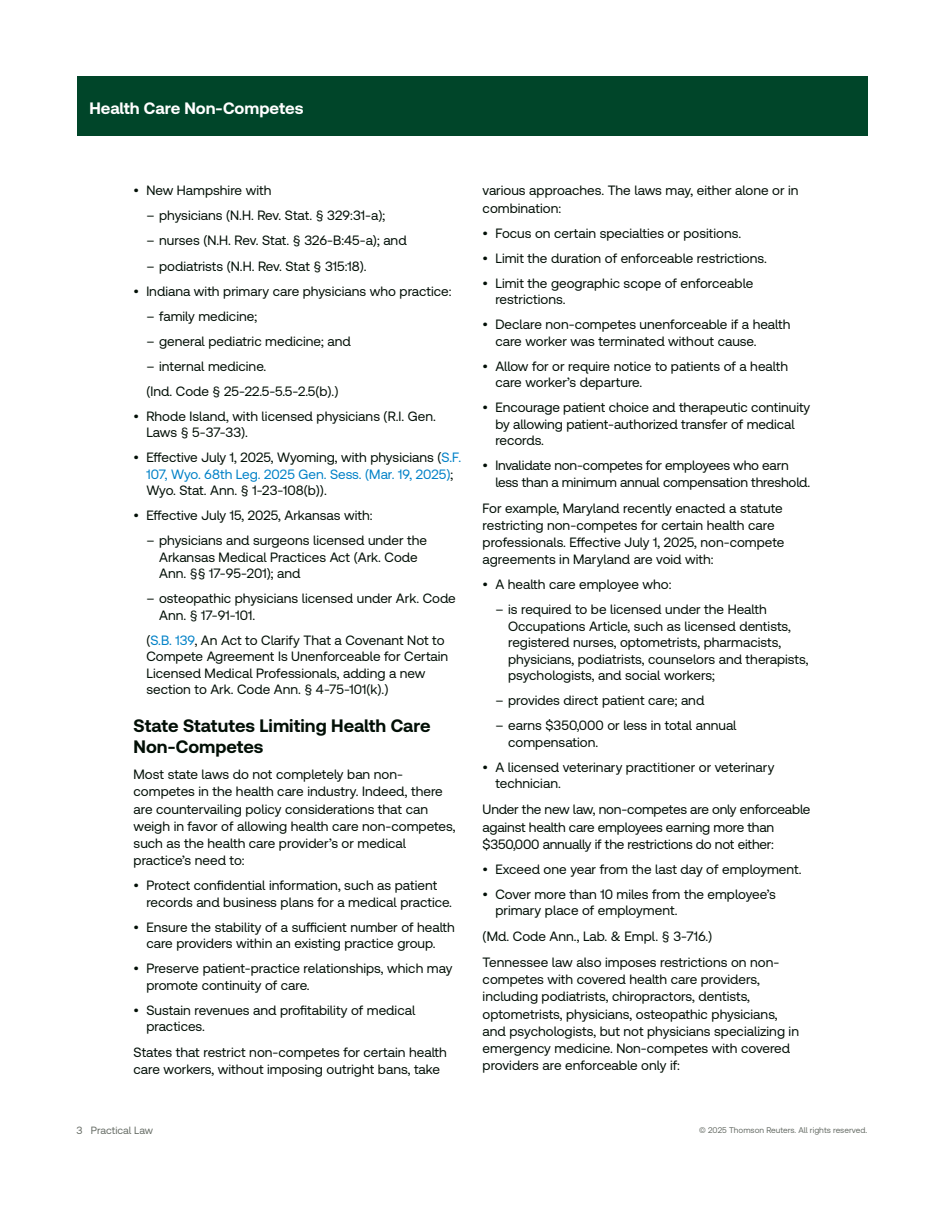
<style>
.page{position:relative;width:944px;height:1214px;background:#fff}
.page>*{position:absolute;margin:0;border:0;box-sizing:border-box;transform-origin:0 0}
.t1{font:700 18px/21px "Clario";color:#020f06}
.t2{font:700 16.5px "Clario";color:#fff}
.t3{font:13.5px/16.5px "Clario";color:#020f06}
.t4{font:10.5px "Clario";color:#676d66}
.t5{font:8.25px "Clario";color:#676d66}
.s1{color:#0081c7}
</style>
<div class="page">
<div style="left:77px;top:77px;width:790px;height:59px;background:#004529"></div>
<p class="t2" style="left:89px;top:98px;width:215px">Health Care Non-Competes</p>
<p class="t3" style="left:134px;top:182px;width:139px">• New Hampshire with</p>
<p class="t3" style="left:146px;top:207px;width:240px">– physicians (N.H. Rev. Stat. § 329:31-a);</p>
<p class="t3" style="left:146px;top:232px;width:262px">– nurses (N.H. Rev. Stat. § 326-B:45-a); and</p>
<p class="t3" style="left:146px;top:257px;width:222px">– podiatrists (N.H. Rev. Stat § 315:18).</p>
<p class="t3" style="left:134px;top:282px;width:319px">• Indiana with primary care physicians who practice:</p>
<p class="t3" style="left:146px;top:307px;width:112px">– family medicine;</p>
<p class="t3" style="left:146px;top:332px;width:206px">– general pediatric medicine; and</p>
<p class="t3" style="left:146px;top:353px;width:193px;line-height:25px">– internal medicine.<br>(Ind. Code § 25-22.5-5.5-2.5(b).)</p>
<p class="t3" style="left:146px;top:407px;width:291px;text-indent:-13px">• Rhode Island, with licensed physicians (R.I. Gen.<br>Laws § 5-37-33).</p>
<p class="t3" style="left:146px;top:448px;width:316px;text-indent:-13px">• Effective July 1, 2025, Wyoming, with physicians (<span class="s1">S.F.<br>107, Wyo. 68th Leg. 2025 Gen. Sess. (Mar. 19, 2025)</span>;<br>Wyo. Stat. Ann. § 1-23-108(b)).</p>
<p class="t3" style="left:134px;top:506px;width:240px">• Effective July 15, 2025, Arkansas with:</p>
<p class="t3" style="left:159px;top:531px;width:269px;text-indent:-13px">– physicians and surgeons licensed under the<br>Arkansas Medical Practices Act (Ark. Code<br>Ann. §§ 17-95-201); and</p>
<p class="t3" style="left:159px;top:589px;width:298px;text-indent:-13px">– osteopathic physicians licensed under Ark. Code<br>Ann. § 17-91-101.</p>
<p class="t3" style="left:146px;top:631px;width:303px">(<span class="s1">S.B. 139</span>, An Act to Clarify That a Covenant Not to Compete Agreement Is Unenforceable for Certain Licensed Medical Professionals, adding a new section to Ark. Code Ann. § 4-75-101(k).)</p>
<h1 class="t1" style="left:134px;top:714px;width:298px">State Statutes Limiting Health Care<br>Non-Competes</h1>
<p class="t3" style="left:134px;top:765px;width:323px;line-height:17.2px">Most state laws do not completely ban non&shy;competes in the health care industry. Indeed, there are countervailing policy considerations that can weigh in favor of allowing health care non-competes, such as the health care provider’s or medical practice’s need to:</p>
<p class="t3" style="left:146px;top:877px;width:307px;text-indent:-13px">• Protect confidential information, such as patient records and business plans for a medical practice.</p>
<p class="t3" style="left:134px;top:918px;width:323px;text-align:center">• Ensure the stability of a sufficient number of health care providers within an existing practice group.</p>
<p class="t3" style="left:146px;top:960px;width:308px;text-indent:-13px">• Preserve patient-practice relationships, which may promote continuity of care.</p>
<p class="t3" style="left:146px;top:1001px;width:270px;text-indent:-13px">• Sustain revenues and profitability of medical practices.</p>
<p class="t3" style="left:134px;top:1043px;width:315px;line-height:17.2px">States that restrict non-competes for certain health care workers, without imposing outright bans, take</p>
<p class="t3" style="left:482px;top:182px;width:317px;line-height:17.2px">various approaches. The laws may, either alone or in combination:</p>
<p class="t3" style="left:482px;top:224px;width:260px">• Focus on certain specialties or positions.</p>
<p class="t3" style="left:482px;top:249px;width:286px">• Limit the duration of enforceable restrictions.</p>
<p class="t3" style="left:495px;top:274px;width:259px;text-indent:-13px">• Limit the geographic scope of enforceable restrictions.</p>
<p class="t3" style="left:495px;top:316px;width:296px;text-indent:-13px">• Declare non-competes unenforceable if a health care worker was terminated without cause.</p>
<p class="t3" style="left:495px;top:357px;width:294px;text-indent:-13px">• Allow for or require notice to patients of a health care worker’s departure.</p>
<p class="t3" style="left:495px;top:399px;width:316px;text-indent:-13px">• Encourage patient choice and therapeutic continuity by allowing patient-authorized transfer of medical records.</p>
<p class="t3" style="left:495px;top:457px;width:316px;text-indent:-13px">• Invalidate non-competes for employees who earn less than a minimum annual compensation threshold.</p>
<p class="t3" style="left:482px;top:499px;width:303px;line-height:17.2px">For example, Maryland recently enacted a statute restricting non-competes for certain health care professionals. Effective July 1, 2025, non-compete agreements in Maryland are void with:</p>
<p class="t3" style="left:482px;top:576px;width:190px">• A health care employee who:</p>
<p class="t3" style="left:508px;top:601px;width:302px;text-indent:-13px">– is required to be licensed under the Health Occupations Article, such as licensed dentists, registered nurses, optometrists, pharmacists, physicians, podiatrists, counselors and therapists, psychologists, and social workers;</p>
<p class="t3" style="left:495px;top:692px;width:210px">– provides direct patient care; and</p>
<p class="t3" style="left:508px;top:717px;width:230px;text-indent:-13px">– earns $350,000 or less in total annual compensation.</p>
<p class="t3" style="left:495px;top:758px;width:280px;text-indent:-13px">• A licensed veterinary practitioner or veterinary technician.</p>
<p class="t3" style="left:482px;top:800px;width:329px;line-height:17.2px">Under the new law, non-competes are only enforceable against health care employees earning more than $350,000 annually if the restrictions do not either:</p>
<p class="t3" style="left:482px;top:860px;width:320px">• Exceed one year from the last day of employment.</p>
<p class="t3" style="left:495px;top:885px;width:282px;text-indent:-13px">• Cover more than 10 miles from the employee’s primary place of employment.</p>
<p class="t3" style="left:482px;top:923px;width:298px;line-height:25.8px">(Md. Code Ann., Lab. &amp; Empl. § 3-716.)<br>Tennessee law also imposes restrictions on non-</p>
<p class="t3" style="left:482px;top:970px;width:318px;line-height:17.2px">competes with covered health care providers, including podiatrists, chiropractors, dentists, optometrists, physicians, osteopathic physicians, and psychologists, but not physicians specializing in emergency medicine. Non-competes with covered providers are enforceable only if:</p>
<p class="t4" style="left:77px;top:1124px;width:78px">3 Practical Law</p>
<p class="t5" style="left:699px;top:1124px;width:170px">© 2025 Thomson Reuters. All rights reserved.</p>
</div>
